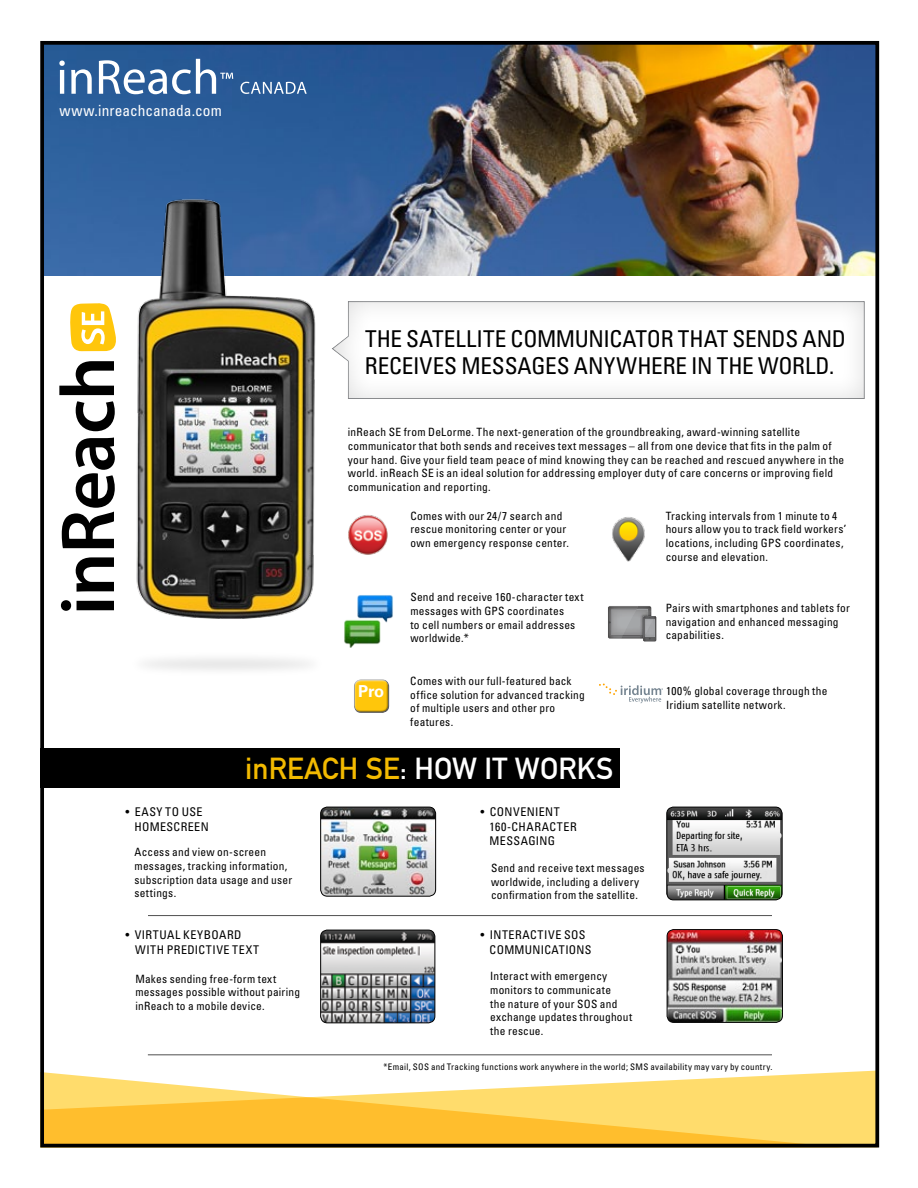
<style>
.page{position:relative;width:918px;height:1188px;background:#fff}
.page>*{position:absolute;margin:0;border:0;box-sizing:border-box;transform-origin:0 0}
.t1{font:30px "DIN Mittelschrift";letter-spacing:.005em;color:#fff}
.t2{font:condensed 23.25px/27.9px "Univers";letter-spacing:.14em;color:#000}
.t3{font:700 16.5px "Univers";color:#fff}
.t4{font:condensed 15.45px "Univers";color:#fff}
.t5{font:condensed 12px/14.4px "Univers";letter-spacing:.04em;color:#000}
.t6{font:condensed 12px/14.4px "Univers";letter-spacing:.175em;color:#000}
.t7{font:condensed 11.4px/13.6px "Univers";letter-spacing:.02em;color:#000}
.t8{font:condensed 9px "Univers";letter-spacing:.03em;color:#000}
.s1{color:#f3ba00}
</style>
<div class="page">
<img style="left:45px;top:46px;width:829px;height:229px">
<svg style="left:61px;top:600px;width:43px;height:11px"></svg>
<svg style="left:76px;top:557px;width:28px;height:35px"></svg>
<svg style="left:62px;top:438px;width:42px;height:110px"></svg>
<svg style="left:76px;top:401px;width:28px;height:30px"></svg>
<svg style="left:59px;top:361px;width:45px;height:34px"></svg>
<svg style="left:70px;top:303px;width:34px;height:49px"></svg>
<img style="left:348px;top:515px;width:40px;height:40px">
<img style="left:643px;top:616px;width:13px;height:25px">
<img style="left:654px;top:617px;width:1px;height:21px">
<svg style="left:608px;top:606px;width:46px;height:34px;background:#929394"></svg>
<img style="left:612px;top:517px;width:33px;height:45px">
<div style="left:331px;top:299px;width:534px;height:101px;background:#000;opacity:.15"></div>
<img style="left:104px;top:179px;width:241px;height:440px">
<img style="left:342px;top:594px;width:51px;height:53px">
<div style="left:843px;top:1071px;width:31px;height:72px;background:#ffdc6c"></div>
<svg style="left:45px;top:1072px;width:798px;height:71px"></svg>
<img style="left:321px;top:930px;width:114px;height:93px">
<div style="left:320px;top:930px;width:115px;height:93px;border:1px solid #000;border-radius:7px"></div>
<div style="left:40px;top:748px;width:580px;height:40px;background:#000"></div>
<hr style="left:148px;top:915px;width:624px;height:1px;background:#000">
<hr style="left:148px;top:1054px;width:624px;height:1px;background:#000">
<img style="left:321px;top:807px;width:115px;height:89px">
<div style="left:320px;top:807px;width:116px;height:90px;border:1px solid #000;border-radius:7px"></div>
<img style="left:667px;top:807px;width:115px;height:93px">
<div style="left:666px;top:807px;width:117px;height:93px;border:1px solid #000;border-radius:7px"></div>
<img style="left:667px;top:930px;width:115px;height:92px">
<div style="left:667px;top:929px;width:116px;height:94px;border:1px solid #000;border-radius:7px"></div>
<svg style="left:599px;top:684px;width:64px;height:19px"></svg>
<div style="left:353px;top:679px;width:38px;height:32px;background:#fff;opacity:.75"></div>
<div style="left:353px;top:681px;width:40px;height:32px;background:#000;opacity:.75"></div>
<svg style="left:59px;top:59px;width:248px;height:35px"></svg>
<div style="left:40px;top:41px;width:839px;height:1107px;border:4px solid #000"></div>
<h3 class="t4" style="left:59px;top:100px;width:164px">www.inreachcanada.com</h3>
<h2 class="t2" style="left:365px;top:324px;width:482px">the satellite communicator that sends and receives messages anywhere in the world.</h2>
<p class="t7" style="left:348px;top:425px;width:498px">inReach SE from DeLorme. The next-generation of the groundbreaking, award-winning satellite communicator that both sends and receives text messages – all from one device that fits in the palm of your hand. Give your field team peace of mind knowing they can be reached and rescued anywhere in the world. inReach SE is an ideal solution for addressing employer duty of care concerns or improving field communication and reporting.</p>
<p class="t7" style="left:410px;top:509px;width:160px">Comes with our 24/7 search and rescue monitoring center or your own emergency response center.</p>
<h3 class="t3" style="left:358px;top:682px;width:28px">Pro</h3>
<p class="t7" style="left:410px;top:590px;width:175px">Send and receive 160-character text messages with GPS coordinates<br>to cell numbers or email addresses worldwide.*</p>
<p class="t7" style="left:410px;top:674px;width:176px">Comes with our full-featured back office solution for advanced tracking of multiple users and other pro features.</p>
<h1 class="t1" style="left:245px;top:751px;width:368px"><span class="s1">INREACH SE</span>: HOW IT WORKS</h1>
<p class="t7" style="left:666px;top:509px;width:182px">Tracking intervals from 1 minute to 4 hours allow you to track field workers’ locations, including GPS coordinates, course and elevation.</p>
<p class="t7" style="left:666px;top:601px;width:186px">Pairs with smartphones and tablets for navigation and enhanced messaging capabilities.</p>
<p class="t7" style="left:666px;top:684px;width:163px">100% global coverage through the<br>I ridium satellite network.</p>
<p class="t5" style="left:135px;top:805px;width:76px;text-indent:-9px">• Easy to Us e<br>HomeScreen</p>
<p class="t5" style="left:490px;top:805px;width:89px;text-indent:-9px">• Convenient<br>160-Character<br>Messaging</p>
<p class="t7" style="left:135px;top:845px;width:159px">Access and view on-screen messages, tracking information, subscription data usage and user settings.</p>
<p class="t6" style="left:135px;top:928px;width:123px;text-indent:-10px">• Virtual keyboard with predictive text</p>
<p class="t7" style="left:135px;top:972px;width:166px">M akes sending free-form text messages possible without pairing inReach to a mobile device.</p>
<p class="t7" style="left:491px;top:861px;width:155px">Send and receive text messages worldwide, including a delivery confirmation from the satellite.</p>
<p class="t5" style="left:490px;top:928px;width:102px;text-indent:-9px">• Interactive SOS<br>Communications</p>
<p class="t7" style="left:490px;top:969px;width:143px">I nteract with emergency monitors to communicate<br>the nature of your SOS and exchange updates throughout the rescue.</p>
<p class="t8" style="left:383px;top:1061px;width:391px">*Email, SOS and Tracking functions work anywhere in the world; SMS availability may vary by country.</p>
</div>
